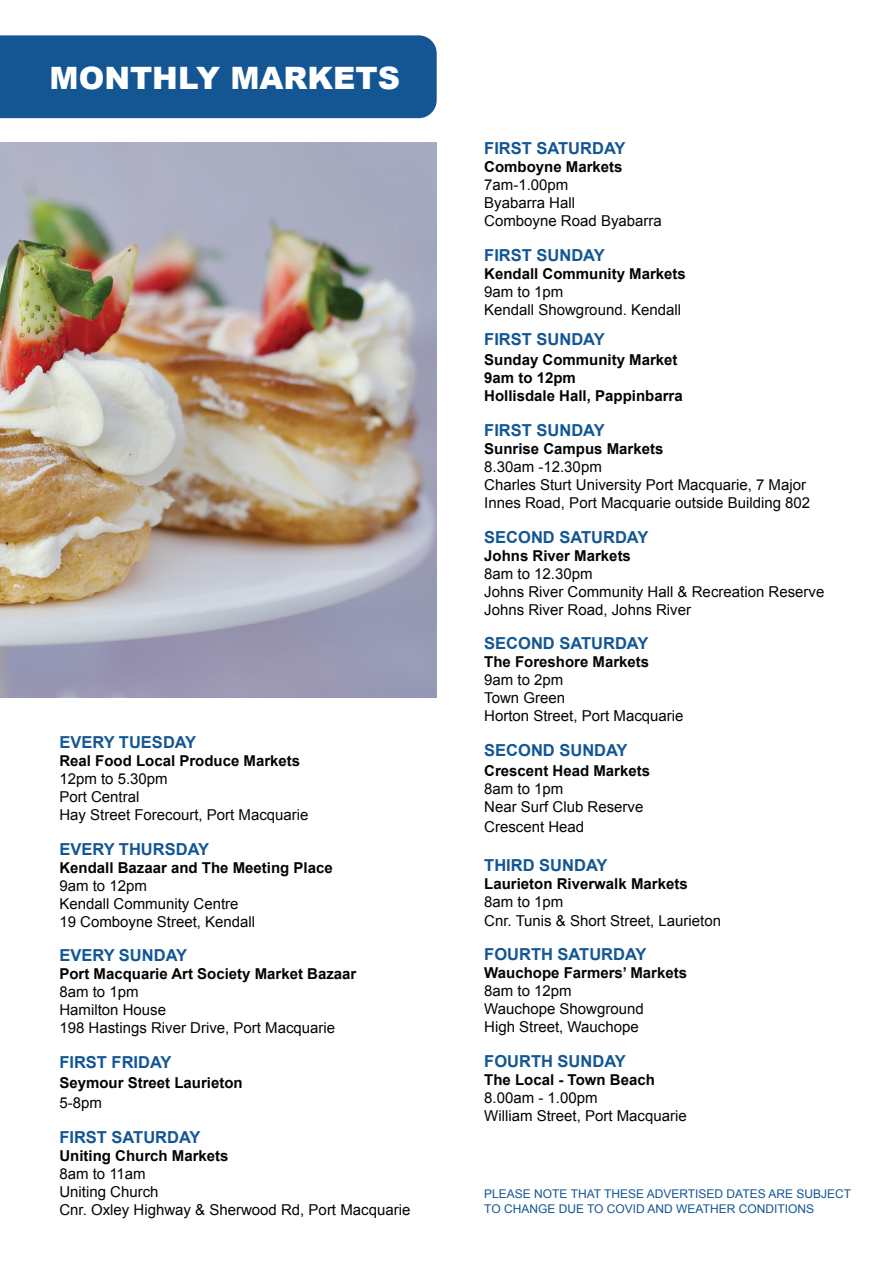
<style>
.page{position:relative;width:893px;height:1263px;background:#fff}
.page>*{position:absolute;margin:0;border:0;box-sizing:border-box;transform-origin:0 0}
.t1{font:900 30.9px "Arial";color:#fff}
.t2{font:700 16.5px "Arial";color:#125694}
.t3{font:700 16.5px "Arial";color:#145694}
.t4{font:15px/18px "Arial";color:#040503}
.t5{font:700 15px "Arial";color:#040503}
.t6{font:12px/15px "Arial";color:#125694}
</style>
<div class="page">
<div style="left:0;top:35px;width:437px;height:83px;background:#145694"></div>
<img style="left:0;top:142px;width:437px;height:555px">
<p class="t1" style="left:50px;top:55px;width:352px">MONTHLY MARKETS</p>
<p class="t3" style="left:59px;top:731px;width:138px">EVERY TUESDAY</p>
<p class="t5" style="left:59px;top:750px;width:242px">Real Food Local Produce Markets</p>
<p class="t4" style="left:59px;top:769px;width:110px">12pm to 5.30pm</p>
<p class="t4" style="left:59px;top:787px;width:82px">Port Central</p>
<p class="t4" style="left:59px;top:805px;width:251px">Hay Street Forecourt, Port Macquarie</p>
<p class="t2" style="left:59px;top:838px;width:151px">EVERY THURSDAY</p>
<p class="t5" style="left:59px;top:857px;width:275px">Kendall Bazaar and The Meeting Place</p>
<p class="t4" style="left:59px;top:876px;width:89px">9am to 12pm</p>
<p class="t4" style="left:59px;top:894px;width:181px">Kendall Community Centre</p>
<p class="t4" style="left:59px;top:912px;width:197px">19 Comboyne Street, Kendall</p>
<p class="t2" style="left:59px;top:945px;width:129px">EVERY SUNDAY</p>
<p class="t5" style="left:59px;top:964px;width:299px">Port Macquarie Art Society Market Bazaar</p>
<p class="t4" style="left:59px;top:983px;width:81px">8am to 1pm</p>
<p class="t4" style="left:59px;top:1001px;width:108px">Hamilton House</p>
<p class="t4" style="left:59px;top:1019px;width:277px">198 Hastings River Drive, Port Macquarie</p>
<p class="t2" style="left:59px;top:1051px;width:114px">FIRST FRIDAY</p>
<p class="t5" style="left:59px;top:1073px;width:185px">Seymour Street Laurieton</p>
<p class="t4" style="left:59px;top:1093px;width:44px">5-8pm</p>
<p class="t2" style="left:59px;top:1126px;width:143px">FIRST SATURDAY</p>
<p class="t5" style="left:59px;top:1145px;width:171px">Uniting Church Markets</p>
<p class="t4" style="left:59px;top:1164px;width:88px">8am to 11am</p>
<p class="t4" style="left:59px;top:1182px;width:101px">Uniting Church</p>
<p class="t4" style="left:59px;top:1200px;width:352px">Cnr. Oxley Highway &amp; Sherwood Rd, Port Macquarie</p>
<p class="t2" style="left:484px;top:138px;width:143px">FIRST SATURDAY</p>
<p class="t5" style="left:484px;top:157px;width:140px">Comboyne Markets</p>
<p class="t4" style="left:484px;top:176px;width:86px">7am-1.00pm</p>
<p class="t4" style="left:484px;top:194px;width:92px">Byabarra Hall</p>
<p class="t4" style="left:484px;top:212px;width:179px">Comboyne Road Byabarra</p>
<p class="t2" style="left:484px;top:245px;width:122px">FIRST SUNDAY</p>
<p class="t5" style="left:484px;top:264px;width:203px">Kendall Community Markets</p>
<p class="t4" style="left:484px;top:283px;width:81px">9am to 1pm</p>
<p class="t4" style="left:484px;top:301px;width:198px">Kendall Showground. Kendall</p>
<p class="t2" style="left:484px;top:329px;width:122px">FIRST SUNDAY</p>
<p class="t5" style="left:484px;top:350px;width:195px">Sunday Community Market</p>
<p class="t5" style="left:484px;top:368px;width:93px">9am to 12pm</p>
<p class="t5" style="left:484px;top:386px;width:200px">Hollisdale Hall, Pappinbarra</p>
<p class="t2" style="left:484px;top:419px;width:122px">FIRST SUNDAY</p>
<p class="t5" style="left:484px;top:439px;width:181px">Sunrise Campus Markets</p>
<p class="t4" style="left:484px;top:458px;width:119px">8.30am -12.30pm</p>
<p class="t4" style="left:484px;top:476px;width:327px">Charles Sturt University Port Macquarie, 7 Major<br>Innes Road, Port Macquarie outside Building 802</p>
<p class="t2" style="left:484px;top:526px;width:166px">SECOND SATURDAY</p>
<p class="t5" style="left:484px;top:545px;width:148px">Johns River Markets</p>
<p class="t4" style="left:484px;top:564px;width:110px">8am to 12.30pm</p>
<p class="t4" style="left:484px;top:582px;width:342px">Johns River Community Hall &amp; Recreation Reserve</p>
<p class="t4" style="left:484px;top:600px;width:208px">Johns River Road, Johns River</p>
<p class="t2" style="left:484px;top:633px;width:166px">SECOND SATURDAY</p>
<p class="t5" style="left:484px;top:652px;width:167px">The Foreshore Markets</p>
<p class="t4" style="left:484px;top:671px;width:81px">9am to 2pm</p>
<p class="t4" style="left:484px;top:689px;width:82px">Town Green</p>
<p class="t4" style="left:484px;top:707px;width:201px">Horton Street, Port Macquarie</p>
<p class="t2" style="left:484px;top:740px;width:145px">SECOND SUNDAY</p>
<p class="t5" style="left:484px;top:761px;width:167px">Crescent Head Markets</p>
<p class="t4" style="left:484px;top:780px;width:81px">8am to 1pm</p>
<p class="t4" style="left:484px;top:798px;width:161px">Near Surf Club Reserve</p>
<p class="t4" style="left:484px;top:818px;width:102px">Crescent Head</p>
<p class="t2" style="left:484px;top:855px;width:125px">THIRD SUNDAY</p>
<p class="t5" style="left:484px;top:874px;width:205px">Laurieton Riverwalk Markets</p>
<p class="t4" style="left:484px;top:893px;width:81px">8am to 1pm</p>
<p class="t4" style="left:484px;top:911px;width:238px">Cnr. Tunis &amp; Short Street, Laurieton</p>
<p class="t2" style="left:484px;top:944px;width:164px">FOURTH SATURDAY</p>
<p class="t5" style="left:484px;top:963px;width:204px">Wauchope Farmers’ Markets</p>
<p class="t4" style="left:484px;top:982px;width:89px">8am to 12pm</p>
<p class="t4" style="left:484px;top:1000px;width:161px">Wauchope Showground</p>
<p class="t4" style="left:484px;top:1018px;width:156px">High Street, Wauchope</p>
<p class="t2" style="left:484px;top:1050px;width:143px">FOURTH SUNDAY</p>
<p class="t5" style="left:484px;top:1070px;width:172px">The Local - Town Beach</p>
<p class="t4" style="left:484px;top:1089px;width:115px">8.00am - 1.00pm</p>
<p class="t4" style="left:484px;top:1107px;width:204px">William Street, Port Macquarie</p>
<p class="t6" style="left:484px;top:1186px;width:368px">PLEASE NOTE THAT THESE ADVERTISED DATES ARE SUBJECT<br>TO CHANGE DUE TO COVID AND WEATHER CONDITIONS</p>
</div>
